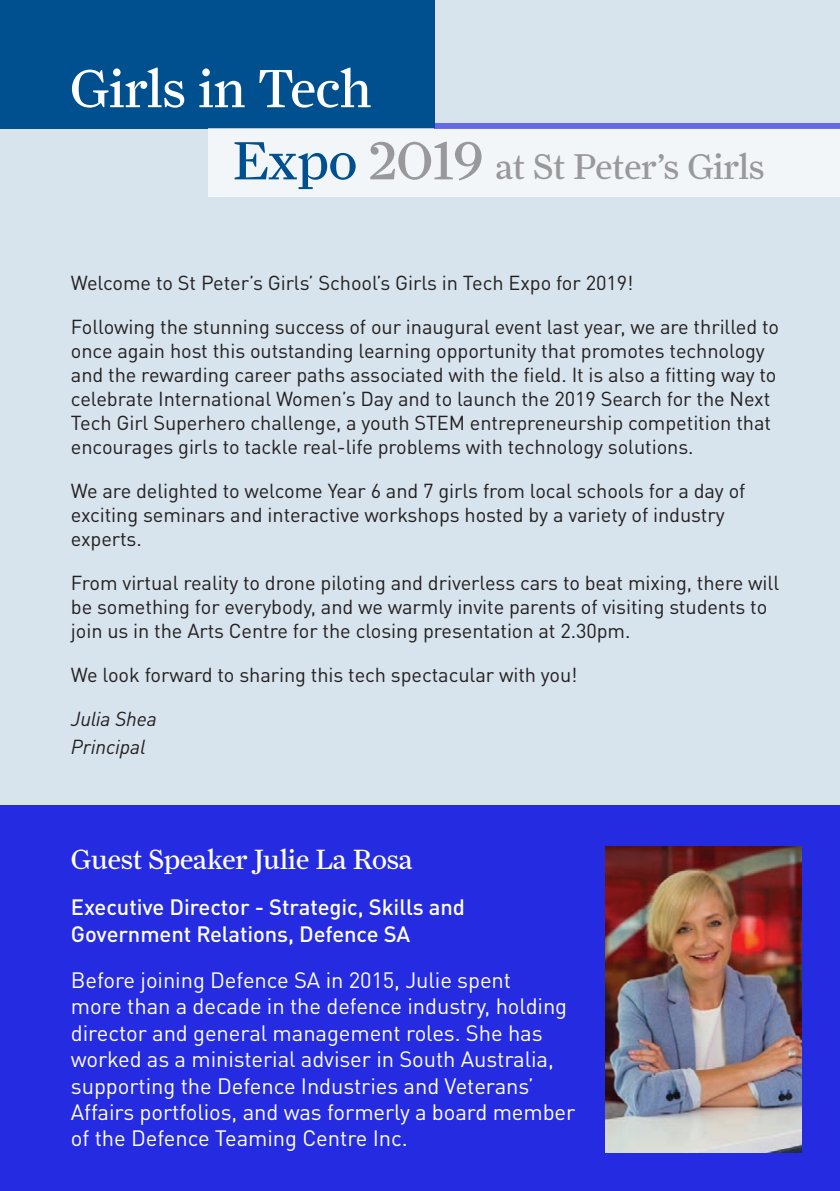
<style>
.page{position:relative;width:840px;height:1191px;background:#fff}
.page>*{position:absolute;margin:0;border:0;box-sizing:border-box;transform-origin:0 0}
.Prize_list{font:54px "Farnham Display";letter-spacing:-.01em;color:#fff}
.Prize_list-2{font:36px "Farnham Display";letter-spacing:-.01em;color:#99989b}
.Prize_list-3{font:28px "Farnham Display";letter-spacing:-.005em;color:#fff}
.Prize_list-4{font:22px/26.4px "DINOT";letter-spacing:-.005em;color:#fff}
.Prize_list-5{font:500 22px/26.4px "DINOT";letter-spacing:-.005em;color:#fff}
.Prize_list-6{font:20px/24px "DINOT";letter-spacing:-.005em;color:#231f20}
.Prize_list-7{font:italic 20px "DINOT";letter-spacing:-.005em;color:#231f20}
.s1{font-size:54px;color:#005090}
.s2{font-size:54px}
</style>
<div class="page">
<div style="left:0;top:0;width:839px;height:1191px;background:#d7e3ed"></div>
<div style="left:0;top:0;width:434px;height:128px;background:#005090"></div>
<div style="left:208px;top:128px;width:631px;height:68px;background:#f2f6f9"></div>
<div style="left:0;top:805px;width:839px;height:386px;background:#252be0"></div>
<img style="left:605px;top:846px;width:196px;height:306px">
<hr style="left:839px;top:0;width:1px;height:127px;background:#005090">
<div style="left:434px;top:123px;width:405px;height:5px;background:#636be4"></div>
<p class="Prize_list" style="left:70px;top:57px;width:303px">Girls in Tech</p>
<p class="Prize_list-2" style="left:232px;top:146px;width:533px"><span class="s1">Expo</span> <span class="s2">2019</span> at St Peter’s Girls</p>
<p class="Prize_list-6" style="left:71px;top:271px;width:563px">Welcome to St Peter’s Girls’ School’s Girls in Tech Expo for 2019!</p>
<p class="Prize_list-6" style="left:71px;top:315px;width:709px">Following the stunning success of our inaugural event last year, we are thrilled to once again host this outstanding learning opportunity that promotes technology and the rewarding career paths associated with the field. It is also a fitting way to celebrate International Women’s Day and to launch the 2019 Search for the Next Tech Girl Superhero challenge, a youth STEM entrepreneurship competition that encourages girls to tackle real-life problems with technology solutions.</p>
<p class="Prize_list-6" style="left:71px;top:478px;width:675px">We are delighted to welcome Year 6 and 7 girls from local schools for a day of exciting seminars and interactive workshops hosted by a variety of industry experts.</p>
<p class="Prize_list-6" style="left:71px;top:570px;width:709px">From virtual reality to drone piloting and driverless cars to beat mixing, there will be something for everybody, and we warmly invite parents of visiting students to join us in the Arts Centre for the closing presentation at 2.30pm.</p>
<p class="Prize_list-6" style="left:71px;top:662px;width:508px">We look forward to sharing this tech spectacular with you!</p>
<p class="Prize_list-7" style="left:71px;top:706px;width:87px">Julia Shea</p>
<p class="Prize_list-7" style="left:71px;top:734px;width:76px">Principal</p>
<p class="Prize_list-3" style="left:71px;top:843px;width:343px">Guest Speaker Julie La Rosa</p>
<p class="Prize_list-5" style="left:71px;top:893px;width:395px">Executive Director - Strategic, Skills and<br>Government Relations, Defence SA</p>
<p class="Prize_list-4" style="left:71px;top:966px;width:505px">Before joining Defence SA in 2015, Julie spent<br>more than a decade in the defence industry, holding director and general management roles. She has worked as a ministerial adviser in South Australia, supporting the Defence Industries and Veterans’ Affairs portfolios, and was formerly a board member of the Defence Teaming Centre Inc.</p>
</div>
